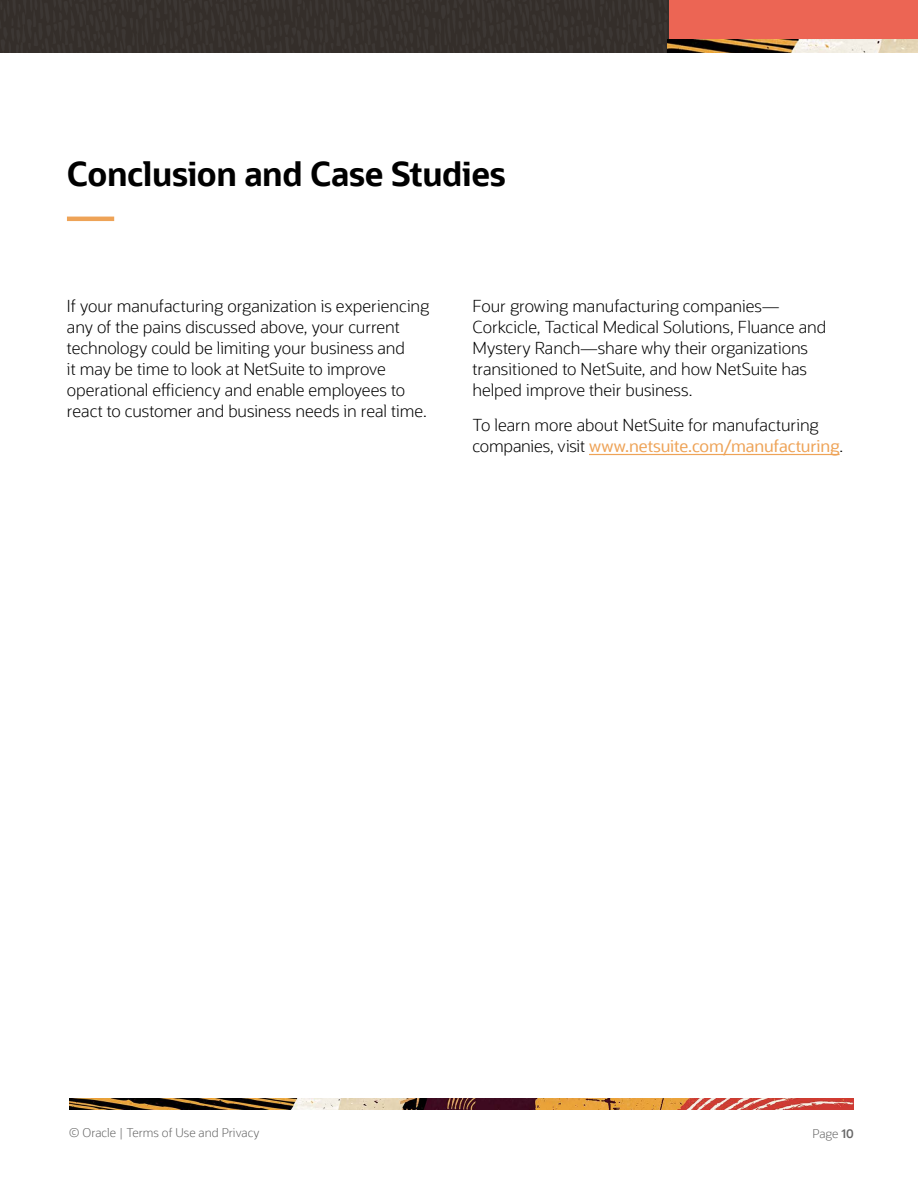
<style>
.page{position:relative;width:918px;height:1188px;background:#fff}
.page>*{position:absolute;margin:0;border:0;box-sizing:border-box;transform-origin:0 0}
.t1{font:700 33px "Oracle Sans";letter-spacing:-.015em;color:#000}
.t2{font:300 16.5px/21px "Oracle Sans";letter-spacing:-.005em;color:#000}
.t3{font:300 12px "Oracle Sans";color:#666}
.s1{font-weight:400;color:#eea357}
.s2{font-weight:600}
</style>
<div class="page">
<div style="left:669px;top:0;width:249px;height:50px;background:#ec6554"></div>
<img style="left:0;top:0;width:669px;height:52px">
<img style="left:668px;top:39px;width:250px;height:13px">
<img style="left:70px;top:1099px;width:784px;height:10px">
<hr style="left:67px;top:217px;width:47px;height:4px;background:#eea357">
<hr style="left:589px;top:454px;width:251px;height:1px;background:#eea357">
<h1 class="t1" style="left:67px;top:153px;width:440px">Conclusion and Case Studies</h1>
<p class="t2" style="left:67px;top:296px;width:364px">If your manufacturing organization is experiencing any of the pains discussed above, your current technology could be limiting your business and<br>it may be time to look at NetSuite to improve operational efficiency and enable employees to react to customer and business needs in real time.</p>
<p class="t2" style="left:472px;top:296px;width:355px">Four growing manufacturing companies— Corkcicle, Tactical Medical Solutions, Fluance and Mystery Ranch—share why their organizations transitioned to NetSuite, and how NetSuite has helped improve their business.</p>
<p class="t2" style="left:472px;top:414px;width:372px">To learn more about NetSuite for manufacturing companies, visit <span class="s1">www.netsuite.com/manufacturing</span>.</p>
<p class="t3" style="left:69px;top:1126px;width:192px">© Oracle | Terms of Use and Privacy</p>
<p class="t3" style="left:812px;top:1127px;width:43px">Page <span class="s2">10</span></p>
</div>
